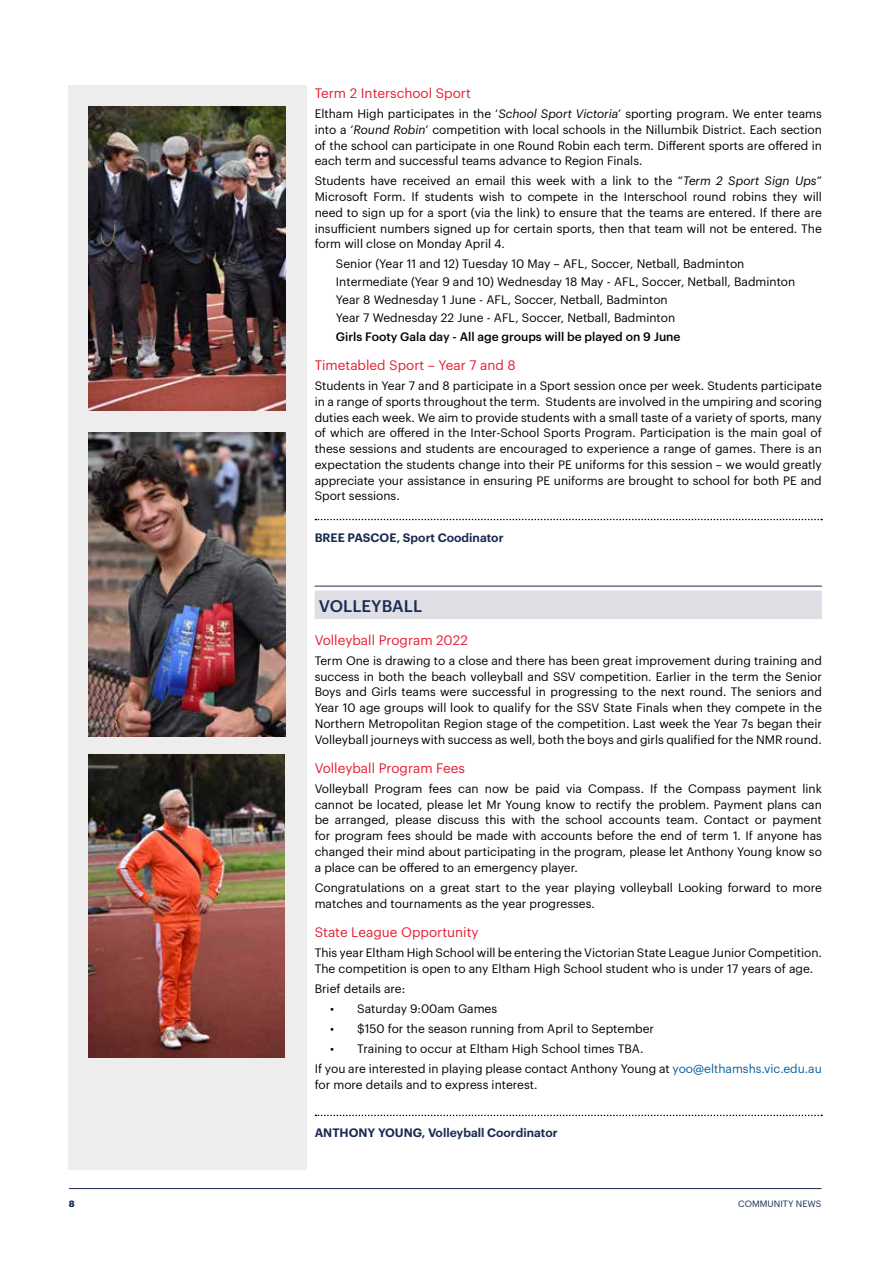
<style>
.page{position:relative;width:893px;height:1263px;background:#fff}
.page>*{position:absolute;margin:0;border:0;box-sizing:border-box;transform-origin:0 0}
.t1{font:500 16.5px "Graphik";letter-spacing:.005em;color:#192b52}
.t2{font:13.5px "Graphik";color:#e81d31}
.t3{font:12px/15.8px "Graphik";color:#000;text-align:justify}
.t4{font:600 12px "Graphik";color:#192b52}
.t5{font:500 12px "Graphik";color:#000}
.t6{font:9px "Graphik";letter-spacing:.005em;color:#192b52}
.t7{font:700 9px "Graphik";color:#192b52}
.s1{font-style:italic}
.s2{color:#0860a0}
</style>
<div class="page">
<hr style="left:69px;top:1188px;width:752px;height:1px;background:#192b52">
<div style="left:68px;top:85px;width:239px;height:1084px;background:#ededed"></div>
<svg style="left:315px;top:519px;width:507px;height:1px"></svg>
<hr style="left:315px;top:586px;width:507px;height:1px;background:#192b52">
<div style="left:315px;top:590px;width:507px;height:29px;background:#dfdee4"></div>
<svg style="left:315px;top:1115px;width:507px;height:1px"></svg>
<img style="left:89px;top:106px;width:197px;height:305px">
<img style="left:89px;top:755px;width:196px;height:302px">
<img style="left:89px;top:432px;width:197px;height:305px">
<p class="t2" style="left:315px;top:83px;width:158px">Term 2 Interschool Sport</p>
<p class="t3" style="left:315px;top:105px;width:509px">Eltham High participates in the ‘<span class="s1">School Sport Victoria</span>’ sporting program. We enter teams into a ‘<span class="s1">Round Robin</span>’ competition with local schools in the Nillumbik District. Each section of the school can participate in one Round Robin each term. Different sports are offered in each term and successful teams advance to Region Finals.</p>
<p class="t3" style="left:315px;top:172px;width:509px">Students have received an email this week with a link to the “<span class="s1">Term 2 Sport Sign Ups</span>” Microsoft Form. If students wish to compete in the Interschool round robins they will need to sign up for a sport (via the link) to ensure that the teams are entered. If there are insufficient numbers signed up for certain sports, then that team will not be entered. The form will close on Monday April 4.</p>
<p class="t3" style="left:336px;top:254px;width:461px;line-height:17.9px;text-align:left">Senior (Year 11 and 12) Tuesday 10 May – AFL, Soccer, Netball, Badminton Intermediate (Year 9 and 10) Wednesday 18 May - AFL, Soccer, Netball, Badminton Year 8 Wednesday 1 June - AFL, Soccer, Netball, Badminton<br>Year 7 Wednesday 22 June - AFL, Soccer, Netball, Badminton</p>
<p class="t5" style="left:336px;top:327px;width:346px">Girls Footy Gala day - All age groups will be played on 9 June</p>
<p class="t2" style="left:315px;top:355px;width:202px">Timetabled Sport – Year 7 and 8</p>
<p class="t3" style="left:315px;top:377px;width:509px">Students in Year 7 and 8 participate in a Sport session once per week. Students participate in a range of sports throughout the term. Students are involved in the umpiring and scoring duties each week. We aim to provide students with a small taste of a variety of sports, many of which are offered in the Inter-School Sports Program. Participation is the main goal of these sessions and students are encouraged to experience a range of games. There is an expectation the students change into their PE uniforms for this session – we would greatly appreciate your assistance in ensuring PE uniforms are brought to school for both PE and Sport sessions.</p>
<p class="t4" style="left:315px;top:528px;width:190px">BREE PASCOE, Sport Coodinator</p>
<h1 class="t1" style="left:319px;top:593px;width:105px">VOLLEYBALL</h1>
<p class="t2" style="left:315px;top:630px;width:155px">Volleyball Program 2022</p>
<p class="t3" style="left:315px;top:652px;width:509px">Term One is drawing to a close and there has been great improvement during training and success in both the beach volleyball and SSV competition. Earlier in the term the Senior Boys and Girls teams were successful in progressing to the next round. The seniors and Year 10 age groups will look to qualify for the SSV State Finals when they compete in the Northern Metropolitan Region stage of the competition. Last week the Year 7s began their Volleyball journeys with success as well, both the boys and girls qualified for the NMR round.</p>
<p class="t2" style="left:315px;top:758px;width:152px">Volleyball Program Fees</p>
<p class="t3" style="left:315px;top:780px;width:509px">Volleyball Program fees can now be paid via Compass. If the Compass payment link cannot be located, please let Mr Young know to rectify the problem. Payment plans can be arranged, please discuss this with the school accounts team. Contact or payment for program fees should be made with accounts before the end of term 1. If anyone has changed their mind about participating in the program, please let Anthony Young know so a place can be offered to an emergency player.</p>
<p class="t3" style="left:315px;top:878px;width:509px;line-height:16.5px">Congratulations on a great start to the year playing volleyball Looking forward to more matches and tournaments as the year progresses.</p>
<p class="t2" style="left:315px;top:922px;width:165px">State League Opportunity</p>
<p class="t3" style="left:315px;top:944px;width:509px">This year Eltham High School will be entering the Victorian State League Junior Competition.<br>The competition is open to any Eltham High School student who is under 17 years of age.</p>
<p class="t3" style="left:315px;top:980px;width:92px">Brief details are:</p>
<p class="t3" style="left:330px;top:1000px;width:169px">• Saturday 9:00am Games</p>
<p class="t3" style="left:330px;top:1020px;width:325px">• $150 for the season running from April to September</p>
<p class="t3" style="left:315px;top:1038px;width:509px;line-height:20px;text-indent:16px">• Training to occur at Eltham High School times TBA.<br>If you are interested in playing please contact Anthony Young at <span class="s2">yoo@elthamshs.vic.edu.au</span></p>
<p class="t3" style="left:315px;top:1076px;width:224px">for more details and to express interest.</p>
<p class="t4" style="left:315px;top:1124px;width:245px">ANTHONY YOUNG, Volleyball Coordinator</p>
<p class="t7" style="left:69px;top:1196px;width:7px">8</p>
<p class="t6" style="left:738px;top:1196px;width:85px">COMMUNITY NEWS</p>
</div>
